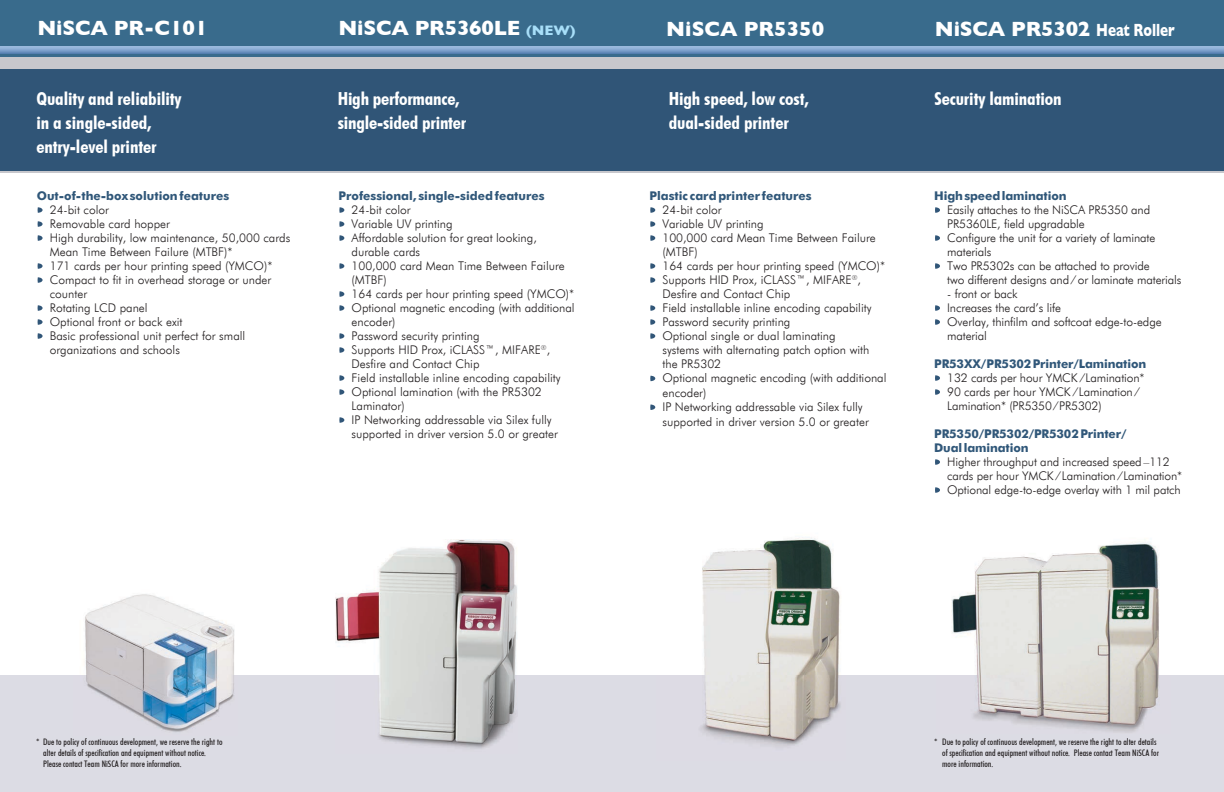
<style>
.page{position:relative;width:1224px;height:792px;background:#fff}
.page>*{position:absolute;margin:0;border:0;box-sizing:border-box;transform-origin:0 0}
.t1{font:700 21px "Gill Sans";letter-spacing:-.01em;color:#fff}
.t2{font:700 18px/24px "Futuri Condensed SW";letter-spacing:-.005em;color:#fff;scale:1.05 1}
.t3{font:300 12px/14px "Futuri SW";color:#231f20}
.t4{font:700 12px/14px "Futuri SW";letter-spacing:-.01em;color:#305779}
.t5{font:9px/10.8px "Futuri Condensed SW";color:#231f20}
.s1{font-size:14px;color:#a8dff9}
.s2{font-size:18px}
</style>
<div class="page">
<div style="left:0;top:675px;width:1224px;height:117px;background:#dcdce4"></div>
<div style="left:0;top:15px;width:1224px;height:158px;background:#c7c7cc"></div>
<div style="left:0;top:0;width:1224px;height:56px;background:#396b8c"></div>
<div style="left:0;top:69px;width:1224px;height:102px;background:#305577"></div>
<svg style="left:0;top:46px;width:1212px;height:8px"></svg>
<svg style="left:1212px;top:46px;width:12px;height:8px"></svg>
<img style="left:336px;top:540px;width:181px;height:209px">
<img style="left:85px;top:594px;width:150px;height:138px">
<img style="left:701px;top:538px;width:140px;height:208px">
<svg style="left:650px;top:207px;width:5px;height:6px"></svg>
<svg style="left:650px;top:221px;width:5px;height:6px"></svg>
<svg style="left:650px;top:235px;width:5px;height:6px"></svg>
<svg style="left:650px;top:263px;width:5px;height:6px"></svg>
<svg style="left:650px;top:277px;width:5px;height:6px"></svg>
<svg style="left:650px;top:305px;width:5px;height:6px"></svg>
<svg style="left:650px;top:319px;width:5px;height:6px"></svg>
<svg style="left:650px;top:333px;width:5px;height:6px"></svg>
<svg style="left:650px;top:376px;width:5px;height:5px"></svg>
<svg style="left:650px;top:405px;width:5px;height:5px"></svg>
<svg style="left:935px;top:207px;width:5px;height:6px"></svg>
<svg style="left:935px;top:235px;width:5px;height:6px"></svg>
<svg style="left:935px;top:263px;width:5px;height:6px"></svg>
<svg style="left:935px;top:305px;width:5px;height:6px"></svg>
<svg style="left:935px;top:319px;width:5px;height:6px"></svg>
<svg style="left:935px;top:375px;width:5px;height:6px"></svg>
<svg style="left:935px;top:389px;width:5px;height:6px"></svg>
<svg style="left:935px;top:459px;width:5px;height:6px"></svg>
<svg style="left:935px;top:487px;width:5px;height:6px"></svg>
<svg style="left:38px;top:207px;width:5px;height:6px"></svg>
<svg style="left:38px;top:221px;width:5px;height:6px"></svg>
<svg style="left:38px;top:235px;width:5px;height:6px"></svg>
<svg style="left:38px;top:263px;width:5px;height:6px"></svg>
<svg style="left:38px;top:277px;width:5px;height:6px"></svg>
<svg style="left:38px;top:305px;width:5px;height:6px"></svg>
<svg style="left:38px;top:319px;width:5px;height:6px"></svg>
<svg style="left:38px;top:333px;width:5px;height:6px"></svg>
<svg style="left:339px;top:207px;width:5px;height:6px"></svg>
<svg style="left:339px;top:221px;width:5px;height:6px"></svg>
<svg style="left:339px;top:235px;width:5px;height:6px"></svg>
<svg style="left:339px;top:263px;width:5px;height:6px"></svg>
<svg style="left:339px;top:291px;width:5px;height:6px"></svg>
<svg style="left:339px;top:305px;width:5px;height:6px"></svg>
<svg style="left:339px;top:333px;width:5px;height:6px"></svg>
<svg style="left:339px;top:347px;width:5px;height:6px"></svg>
<svg style="left:339px;top:375px;width:5px;height:6px"></svg>
<svg style="left:339px;top:389px;width:5px;height:6px"></svg>
<svg style="left:339px;top:417px;width:5px;height:6px"></svg>
<img style="left:952px;top:542px;width:207px;height:191px">
<h1 class="t1" style="left:37px;top:16px;width:172px">NiSCA PR-C101</h1>
<h1 class="t1" style="left:338px;top:16px;width:239px">NiSCA PR5360LE <span class="s1">(NEW)</span></h1>
<h1 class="t1" style="left:666px;top:17px;width:159px">NiSCA PR5350</h1>
<h1 class="t1" style="left:935px;top:16px;width:241px">NiSCA PR5302 <span class="s2">Heat Roller</span></h1>
<h2 class="t2" style="left:338px;top:86px;width:124px">High performance, single-sided printer</h2>
<h2 class="t2" style="left:36px;top:86px;width:140px">Quality and reliability</h2>
<h2 class="t2" style="left:935px;top:86px;width:123px">Security lamination</h2>
<h2 class="t2" style="left:36px;top:110px;width:116px">in a single-sided, entry-level printer</h2>
<h2 class="t2" style="left:669px;top:86px;width:135px">High speed, low cost, dual-sided printer</h2>
<p class="t4" style="left:37px;top:190px;width:194px">Out-of-the-box solution features</p>
<p class="t3" style="left:50px;top:203px;width:242px">24-bit color<br>Removable card hopper<br>High durability, low maintenance, 50,000 cards<br>Mean Time Between Failure (MTBF)*<br>171 cards per hour printing speed (YMCO)*<br>Compact to fit in overhead storage or under counter<br>Rotating LCD panel<br>Optional front or back exit<br>Basic professional unit perfect for small organizations and schools</p>
<p class="t4" style="left:339px;top:190px;width:208px">Professional, single-sided features</p>
<p class="t3" style="left:352px;top:203px;width:225px">24-bit color<br>Variable UV printing<br>Affordable solution for great looking, durable cards<br>100,000 card Mean Time Between Failure (MTBF)<br>164 cards per hour printing speed (YMCO)*<br>Optional magnetic encoding (with additional encoder)<br>Password security printing<br>Supports HID Prox, iCLASS™, MIFARE<sup>®</sup>,<br>Desfire and Contact Chip<br>Field installable inline encoding capability<br>Optional lamination (with the PR5302<br>Laminator)<br>IP Networking addressable via Silex fully supported in driver version 5.0 or greater</p>
<p class="t4" style="left:649px;top:190px;width:164px">Plastic card printer features</p>
<p class="t3" style="left:662px;top:203px;width:226px">24-bit color<br>Variable UV printing<br>100,000 card Mean Time Between Failure (MTBF)<br>164 cards per hour printing speed (YMCO)*<br>Supports HID Prox, iCLASS™, MIFARE<sup>®</sup>,<br>Desfire and Contact Chip<br>Field installable inline encoding capability<br>Password security printing<br>Optional single or dual laminating<br>systems with alternating patch option with the PR5302<br>Optional magnetic encoding (with additional encoder)<br>IP Networking addressable via Silex fully supported in driver version 5.0 or greater</p>
<p class="t4" style="left:934px;top:190px;width:134px">High speed lamination</p>
<p class="t3" style="left:947px;top:203px;width:236px">Easily attaches to the NiSCA PR5350 and PR5360LE, field upgradable<br>Configure the unit for a variety of laminate materials<br>Two PR5302s can be attached to provide<br>two different designs and / or laminate materials</p>
<p class="t3" style="left:947px;top:287px;width:216px">- front or back<br>Increases the card’s life<br>Overlay, thinfilm and softcoat edge-to-edge material</p>
<p class="t4" style="left:934px;top:358px;width:213px">PR53XX/PR5302 Printer/Lamination</p>
<p class="t3" style="left:947px;top:371px;width:199px">132 cards per hour YMCK / Lamination*<br>90 cards per hour YMCK / Lamination /<br>Lamination* (PR5350 / PR5302)</p>
<p class="t4" style="left:934px;top:428px;width:194px">PR5350/PR5302/PR5302 Printer/<br>Dual lamination</p>
<p class="t3" style="left:947px;top:455px;width:237px">Higher throughput and increased speed –112 cards per hour YMCK / Lamination / Lamination*<br>Optional edge-to-edge overlay with 1 mil patch</p>
<p class="t5" style="left:43px;top:736px;width:181px;text-indent:-7px">* Due to policy of continuous development, we reserve the right to alter details of specification and equipment without notice.<br>Please contact Team NiSCA for more information.</p>
<p class="t5" style="left:942px;top:737px;width:218px;text-indent:-8px">* Due to policy of continuous development, we reserve the right to alter details of specification and equipment without notice. Please contact Team NiSCA for more information.</p>
</div>
